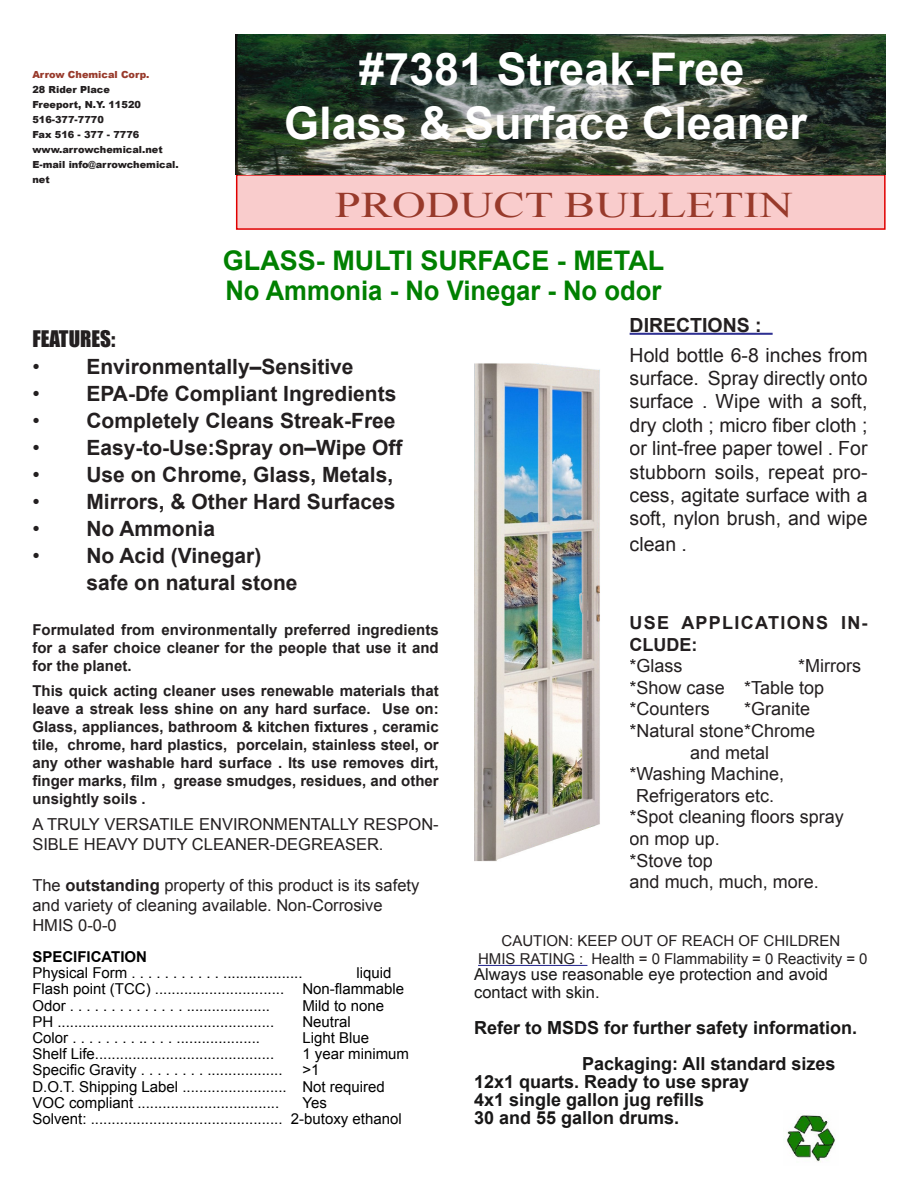
<style>
.page{position:relative;width:918px;height:1188px;background:#fff}
.page>*{position:absolute;margin:0;border:0;box-sizing:border-box;transform-origin:0 0}
.t1{font:700 45px "Arial";color:#fff}
.t2{font:36px "Times New Roman";color:#983a2b;scale:1.3 1}
.t3{font:700 27px "Arial";color:#008000;scale:.95 1}
.t4{font:700 27px "Arial";color:#008000}
.t5{font:700 21px "Arial";color:#231f20}
.t6{font:21px "Impact";color:#231f20}
.t7{font:19.5px/23.4px "Arial";color:#231f20;text-align:justify}
.t8{font:700 19.5px "Arial";color:#231f20}
.t9{font:18px/21.6px "Arial";color:#231f20}
.t10{font:700 18px "Arial";color:#181717}
.t11{font:700 18px/21.6px "Arial";letter-spacing:.07em;color:#231f20}
.t12{font:16.5px/19.8px "Arial";color:#231f20}
.t13{font:16.5px/18px "Arial";color:#181717}
.t14{font:15px "Arial";color:#000}
.t15{font:700 15px/18px "Arial";color:#231f20;text-align:justify}
.t16{font:15px "Arial";color:#231f20}
.t17{font:700 15px "Arial";color:#000}
.Information{font:900 9.75px/15px "Arial";color:#231f20}
.Information_Head{font:900 9.75px "Arial";color:#983a2b}
.s1{font-weight:400}
.s2{font-weight:700}
</style>
<div class="page">
<div style="left:236px;top:174px;width:650px;height:56px;background:#f9cccc;border:2px solid #e00000"></div>
<img style="left:236px;top:34px;width:650px;height:140px">
<hr style="left:630px;top:333px;width:143px;height:2px;background:#2e3092">
<hr style="left:478px;top:965px;width:109px;height:1px;background:#2e3092">
<img style="left:787px;top:1115px;width:48px;height:47px">
<img style="left:474px;top:363px;width:126px;height:499px">
<p class="Information_Head" style="left:32px;top:67px;width:119px">Arrow Chemical Corp.</p>
<p class="Information" style="left:32px;top:81px;width:79px">28 Rider Place</p>
<p class="Information" style="left:32px;top:96px;width:110px">Freeport, N.Y. 11520</p>
<p class="Information" style="left:32px;top:111px;width:73px">516-377-7770</p>
<p class="Information" style="left:32px;top:126px;width:109px">Fax 516 - 377 - 7776</p>
<p class="Information" style="left:32px;top:141px;width:132px">www.arrowchemical.net</p>
<p class="Information" style="left:32px;top:156px;width:148px">E-mail info@arrowchemical. net</p>
<p class="t1" style="left:359px;top:39px;width:387px">#7381 Streak-Free</p>
<p class="t1" style="left:284px;top:93px;width:524px">Glass &amp; Surface Cleaner</p>
<p class="t2" style="left:335px;top:181px;width:354px">PRODUCT BULLETIN</p>
<p class="t4" style="left:223px;top:243px;width:443px">GLASS- MULTI SURFACE - METAL</p>
<p class="t3" style="left:225px;top:273px;width:461px">No Ammonia - No Vinegar - No odor</p>
<p class="t6" style="left:32px;top:323px;width:84px">FEATURES:</p>
<p class="t5" style="left:32px;top:353px;width:323px"><span class="s1">•</span> Environmentally–Sensitive</p>
<p class="t5" style="left:32px;top:380px;width:365px"><span class="s1">•</span> EPA-Dfe Compliant Ingredients</p>
<p class="t5" style="left:32px;top:407px;width:365px"><span class="s1">•</span> Completely Cleans Streak-Free</p>
<p class="t5" style="left:32px;top:434px;width:372px"><span class="s1">•</span> Easy-to-Use:Spray on–Wipe Off</p>
<p class="t5" style="left:32px;top:461px;width:362px"><span class="s1">•</span> Use on Chrome, Glass, Metals,</p>
<p class="t5" style="left:32px;top:488px;width:365px"><span class="s1">•</span> Mirrors, &amp; Other Hard Surfaces</p>
<p class="t5" style="left:32px;top:515px;width:184px"><span class="s1">•</span> No Ammonia</p>
<p class="t5" style="left:32px;top:542px;width:231px"><span class="s1">•</span> No Acid (Vinegar)</p>
<p class="t5" style="left:86px;top:569px;width:213px">safe on natural stone</p>
<p class="t15" style="left:32px;top:621px;width:408px">Formulated from environmentally preferred ingredients for a safer choice cleaner for the people that use it and for the planet.</p>
<p class="t15" style="left:32px;top:682px;width:408px">This quick acting cleaner uses renewable materials that leave a streak less shine on any hard surface. Use on:<br>Glass, appliances, bathroom &amp; kitchen fixtures , ceramic tile, chrome, hard plastics, porcelain, stainless steel, or any other washable hard surface . Its use removes dirt, finger marks, film , grease smudges, residues, and other unsightly soils .</p>
<p class="t12" style="left:32px;top:814px;width:408px">A TRULY VERSATILE ENVIRONMENTALLY RESPON-<br>SIBLE HEAVY DUTY CLEANER-DEGREASER.</p>
<p class="t12" style="left:32px;top:876px;width:388px">The <span class="s2">outstanding</span> property of this product is its safety and variety of cleaning available. Non-Corrosive</p>
<p class="t12" style="left:32px;top:915px;width:86px">HMIS 0-0-0</p>
<p class="t17" style="left:32px;top:947px;width:116px">SPECIFICATION</p>
<p class="t14" style="left:32px;top:963px;width:272px">Physical Form . . . . . . . . . . . ...................</p>
<p class="t14" style="left:356px;top:963px;width:37px">liquid</p>
<p class="t14" style="left:32px;top:979px;width:373px">Flash point (TCC) ............................... Non-flammable</p>
<p class="t14" style="left:32px;top:995px;width:239px">Odor . . . . . . . . . . . . . . ....................</p>
<p class="t14" style="left:302px;top:995px;width:83px">Mild to none</p>
<p class="t14" style="left:32px;top:1012px;width:243px">PH ....................................................</p>
<p class="t14" style="left:302px;top:1012px;width:50px">Neutral</p>
<p class="t14" style="left:32px;top:1028px;width:229px">Color . . . . . . . . .. . . . ....................</p>
<p class="t14" style="left:302px;top:1028px;width:68px">Light Blue</p>
<p class="t14" style="left:32px;top:1044px;width:243px">Shelf Life...........................................</p>
<p class="t14" style="left:302px;top:1044px;width:108px">1 year minimum</p>
<p class="t14" style="left:32px;top:1060px;width:252px">Specific Gravity . . . . . . . . ..................</p>
<p class="t14" style="left:302px;top:1060px;width:19px">&gt;1</p>
<p class="t14" style="left:32px;top:1076px;width:354px">D.O.T. Shipping Label ......................... Not required</p>
<p class="t14" style="left:32px;top:1093px;width:248px">VOC compliant ..................................</p>
<p class="t14" style="left:302px;top:1093px;width:26px">Yes</p>
<p class="t14" style="left:32px;top:1109px;width:371px">Solvent: .............................................. 2-butoxy ethanol</p>
<p class="t8" style="left:630px;top:312px;width:134px">DIRECTIONS :</p>
<p class="t7" style="left:630px;top:343px;width:239px">Hold bottle 6-8 inches from surface. Spray directly onto surface . Wipe with a soft, dry cloth ; micro fiber cloth ; or lint-free paper towel . For stubborn soils, repeat pro&shy;cess, agitate surface with a soft, nylon brush, and wipe</p>
<p class="t7" style="left:630px;top:532px;width:59px">clean .</p>
<p class="t11" style="left:630px;top:612px;width:239px">USE APPLICATIONS IN-<br>CLUDE:</p>
<p class="t9" style="left:630px;top:655px;width:55px">*Glass</p>
<p class="t9" style="left:630px;top:655px;width:233px;text-indent:168px">*Mirrors *Show case *Table top *Counters</p>
<p class="t9" style="left:744px;top:699px;width:68px">*Granite</p>
<p class="t9" style="left:690px;top:720px;width:127px;text-indent:-60px">*Natural stone*Chrome and metal</p>
<p class="t9" style="left:630px;top:763px;width:156px">*Washing Machine,</p>
<p class="t9" style="left:636px;top:785px;width:140px">Refrigerators etc.</p>
<p class="t9" style="left:630px;top:807px;width:216px">*Spot cleaning floors spray on mop up.</p>
<p class="t9" style="left:630px;top:850px;width:85px">*Stove top</p>
<p class="t9" style="left:630px;top:871px;width:191px">and much, much, more.</p>
<p class="t16" style="left:502px;top:931px;width:340px">CAUTION: KEEP OUT OF REACH OF CHILDREN</p>
<p class="t16" style="left:478px;top:949px;width:391px">HMIS RATING : Health = 0 Flammability = 0 Reactivity = 0</p>
<p class="t13" style="left:474px;top:966px;width:356px">Always use reasonable eye protection and avoid contact with skin.</p>
<p class="t10" style="left:474px;top:1016px;width:385px">Refer to MSDS for further safety information.</p>
<p class="t10" style="left:582px;top:1052px;width:255px">Packaging: All standard sizes</p>
<p class="t10" style="left:474px;top:1070px;width:277px">12x1 quarts. Ready to use spray</p>
<p class="t10" style="left:474px;top:1088px;width:232px">4x1 single gallon jug refills</p>
<p class="t10" style="left:474px;top:1106px;width:207px">30 and 55 gallon drums.</p>
</div>
